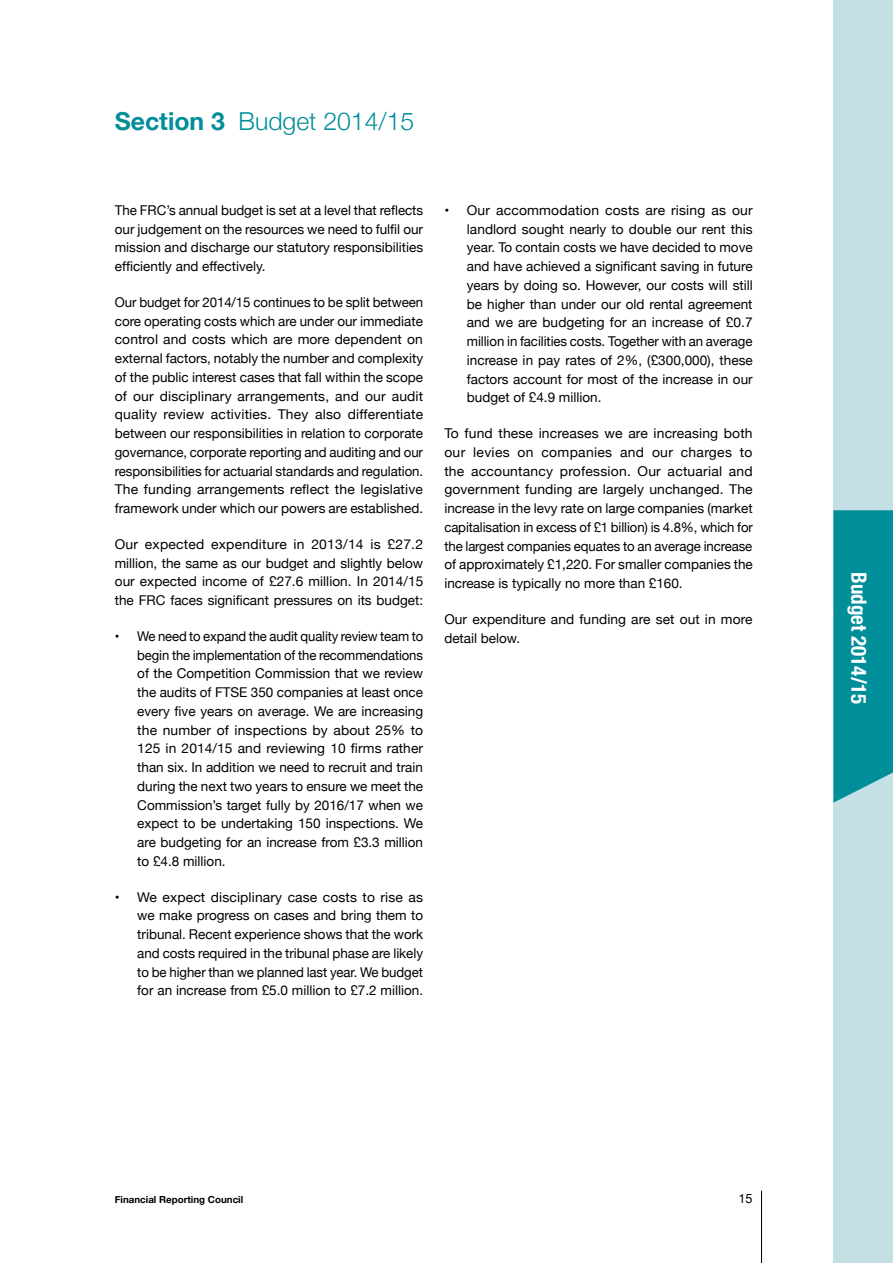
<style>
.page{position:relative;width:893px;height:1263px;background:#fff}
.page>*{position:absolute;margin:0;border:0;box-sizing:border-box;transform-origin:0 0}
.t1{font:300 24.75px "Helvetica Neue";color:#008e98}
.t2{font:700 condensed 21px "Helvetica Neue";color:#fff}
.t3{font:13.5px/18.8px "Helvetica Neue";color:#000;text-align:justify}
.t4{font:12.75px "Helvetica Neue";color:#000}
.t5{font:700 9.75px "Helvetica Neue";color:#000}
.s1{font-weight:700}
</style>
<div class="page">
<div style="left:833px;top:0;width:60px;height:1263px;background:#c4e0e4"></div>
<hr style="left:761px;top:1191px;width:1px;height:72px;background:#000">
<svg style="left:833px;top:510px;width:60px;height:293px;background:#0f949e"></svg>
<h1 class="t1" style="left:115px;top:102px;width:301px"><span class="s1">Section 3</span> Budget 2014/15</h1>
<p class="t3" style="left:115px;top:201px;width:310px">The FRC’s annual budget is set at a level that reflects our judgement on the resources we need to fulfil our mission and discharge our statutory responsibilities efficiently and effectively.</p>
<p class="t3" style="left:115px;top:293px;width:310px">Our budget for 2014/15 continues to be split between core operating costs which are under our immediate control and costs which are more dependent on external factors, notably the number and complexity of the public interest cases that fall within the scope of our disciplinary arrangements, and our audit quality review activities. They also differentiate between our responsibilities in relation to corporate governance, corporate reporting and auditing and our responsibilities for actuarial standards and regulation.<br>The funding arrangements reflect the legislative framework under which our powers are established.</p>
<p class="t3" style="left:115px;top:535px;width:310px">Our expected expenditure in 2013/14 is £27.2 million, the same as our budget and slightly below our expected income of £27.6 million. In 2014/15 the FRC faces significant pressures on its budget:</p>
<p class="t3" style="left:137px;top:627px;width:287px;text-indent:-22px">• We need to expand the audit quality review team to begin the implementation of the recommendations of the Competition Commission that we review the audits of FTSE 350 companies at least once every five years on average. We are increasing the number of inspections by about 25% to 125 in 2014/15 and reviewing 10 firms rather than six. In addition we need to recruit and train during the next two years to ensure we meet the Commission’s target fully by 2016/17 when we expect to be undertaking 150 inspections. We are budgeting for an increase from £3.3 million to £4.8 million.</p>
<p class="t3" style="left:137px;top:888px;width:287px;text-indent:-22px">• We expect disciplinary case costs to rise as we make progress on cases and bring them to tribunal. Recent experience shows that the work and costs required in the tribunal phase are likely to be higher than we planned last year. We budget for an increase from £5.0 million to £7.2 million.</p>
<p class="t3" style="left:467px;top:201px;width:287px;text-indent:-22px">• Our accommodation costs are rising as our landlord sought nearly to double our rent this year. To contain costs we have decided to move and have achieved a significant saving in future years by doing so. However, our costs will still be higher than under our old rental agreement and we are budgeting for an increase of £0.7 million in facilities costs. Together with an average increase in pay rates of 2%, (£300,000), these factors account for most of the increase in our budget of £4.9 million.</p>
<p class="t3" style="left:444px;top:425px;width:310px">To fund these increases we are increasing both our levies on companies and our charges to the accountancy profession. Our actuarial and government funding are largely unchanged. The increase in the levy rate on large companies (market capitalisation in excess of £1 billion) is 4.8%, which for the largest companies equates to an average increase of approximately £1,220. For smaller companies the increase is typically no more than £160.</p>
<p class="t3" style="left:444px;top:610px;width:310px">Our expenditure and funding are set out in more detail below.</p>
<p class="t5" style="left:115px;top:1192px;width:130px">Financial Reporting Council</p>
<p class="t4" style="left:738px;top:1189px;width:16px">15</p>
<h2 class="t2" style="left:876px;top:572px;width:133px;rotate:90deg">Budget 2014/15</h2>
</div>
